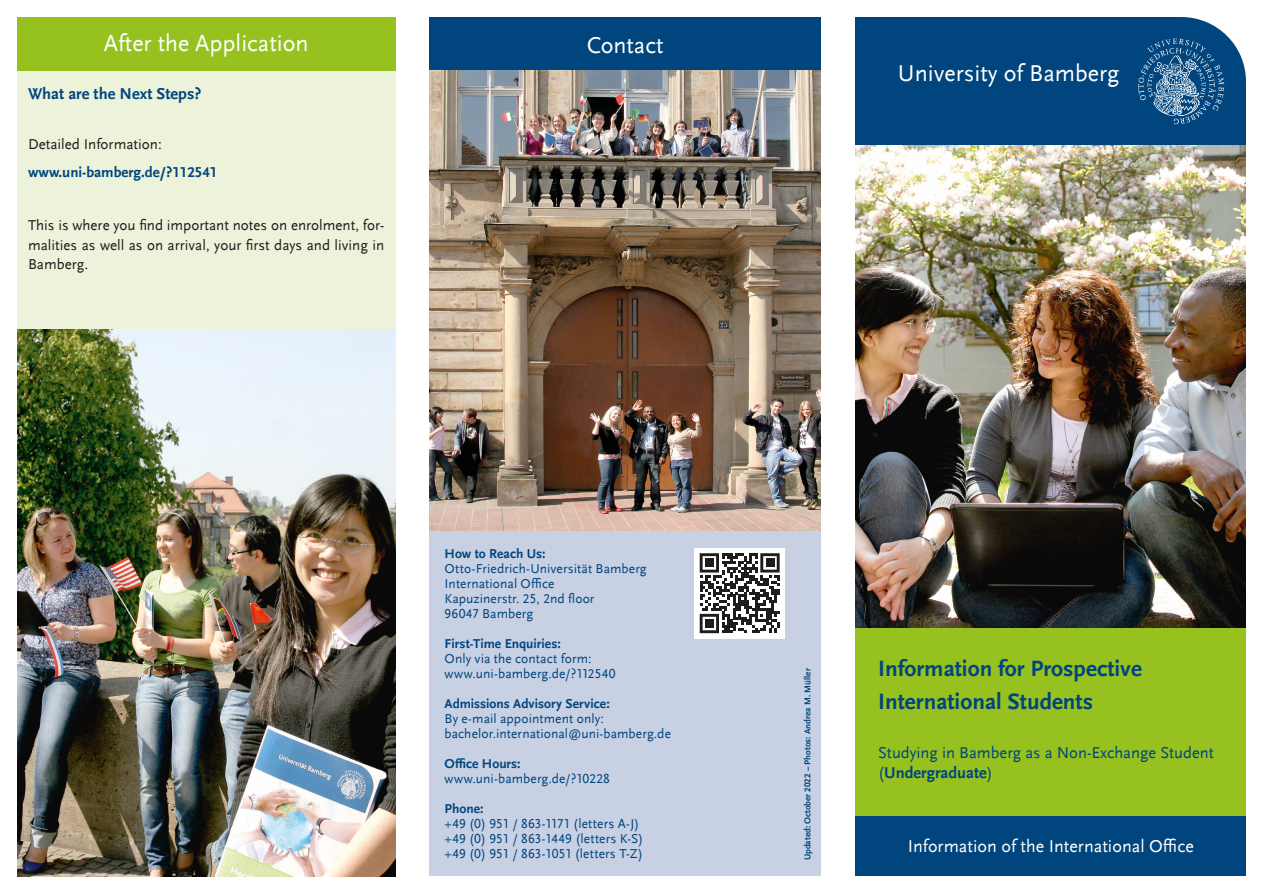
<style>
.page{position:relative;width:1263px;height:893px;background:#fff}
.page>*{position:absolute;margin:0;border:0;box-sizing:border-box;transform-origin:0 0}
.headline_blau{font:24px "UB Scala Sans";color:#fff}
.headline_weiß{font:700 23.25px "UB Scala Sans";color:#00457d}
.t1{font:18px "UB Scala Sans";color:#fff}
.t2{font:16.5px/19.8px "UB Scala Sans";color:#00457d}
.copytext{font:700 16.5px "UB Scala Sans";color:#00457d}
.copytext-2{font:15px/19.5px "UB Scala Sans";color:#1d1d1b;text-align:justify}
.copytext-3{font:700 15px "UB Scala Sans";color:#00457d}
.absender_normal{font:13.5px "UB Scala Sans";letter-spacing:.005em;color:#00457d}
.absender_normal-2{font:700 13.5px "UB Scala Sans";color:#00457d}
.t3{font:700 9px "UB Scala Sans";color:#00457d}
.s1{font-weight:700}
</style>
<div class="page">
<div style="left:855px;top:17px;width:391px;height:129px;background:#00457d"></div>
<svg style="left:1138px;top:38px;width:86px;height:86px;background:#2d6593"></svg>
<img style="left:855px;top:146px;width:391px;height:482px">
<div style="left:429px;top:17px;width:392px;height:859px;background:#c8d0e4"></div>
<div style="left:17px;top:17px;width:378px;height:859px;background:#edf3da"></div>
<div style="left:17px;top:17px;width:378px;height:53px;background:#96c11f"></div>
<div style="left:429px;top:17px;width:392px;height:53px;background:#00457d"></div>
<img style="left:429px;top:70px;width:392px;height:460px">
<div style="left:855px;top:628px;width:391px;height:248px;background:#96c11f"></div>
<div style="left:855px;top:816px;width:391px;height:60px;background:#00457d"></div>
<div style="left:898px;top:64px;width:226px;height:35px;background:#00457d"></div>
<img style="left:17px;top:330px;width:378px;height:546px">
<div style="left:694px;top:548px;width:91px;height:91px;background:#fff"></div>
<svg style="left:700px;top:553px;width:80px;height:80px"></svg>
<div style="left:705px;top:559px;width:8px;height:8px;background:#1d1d1b"></div>
<div style="left:766px;top:559px;width:8px;height:8px;background:#1d1d1b"></div>
<div style="left:705px;top:619px;width:8px;height:9px;background:#1d1d1b"></div>
<p class="headline_blau" style="left:104px;top:29px;width:206px">After the Application</p>
<p class="headline_blau" style="left:587px;top:31px;width:78px">Contact</p>
<p class="copytext" style="left:28px;top:84px;width:175px">What are the Next Steps?</p>
<p class="copytext-2" style="left:28px;top:134px;width:135px">Detailed Information:</p>
<p class="copytext-3" style="left:28px;top:163px;width:191px">www.uni-bamberg.de/?112541</p>
<p class="copytext-2" style="left:28px;top:215px;width:358px">This is where you find important notes on enrolment, for&shy;malities as well as on arrival, your first days and living in Bamberg.</p>
<p class="absender_normal-2" style="left:445px;top:545px;width:103px">How to Reach Us:</p>
<p class="absender_normal" style="left:445px;top:560px;width:204px">Otto-Friedrich-Universität Bamberg</p>
<p class="absender_normal" style="left:445px;top:575px;width:111px">International Office</p>
<p class="absender_normal" style="left:445px;top:590px;width:151px">Kapuzinerstr. 25, 2nd floor</p>
<p class="absender_normal" style="left:445px;top:605px;width:90px">96047 Bamberg</p>
<p class="absender_normal-2" style="left:445px;top:635px;width:118px">First-Time Enquiries:</p>
<p class="absender_normal" style="left:445px;top:650px;width:148px">Only via the contact form:</p>
<p class="absender_normal" style="left:445px;top:665px;width:172px">www.uni-bamberg.de/?112540</p>
<p class="absender_normal-2" style="left:445px;top:695px;width:167px">Admissions Advisory Service:</p>
<p class="absender_normal" style="left:445px;top:710px;width:161px">By e-mail appointment only:</p>
<p class="absender_normal" style="left:445px;top:725px;width:228px">bachelor.international@uni-bamberg.de</p>
<p class="absender_normal-2" style="left:445px;top:755px;width:78px">Office Hours:</p>
<p class="absender_normal" style="left:445px;top:770px;width:167px">www.uni-bamberg.de/?10228</p>
<p class="absender_normal-2" style="left:445px;top:800px;width:41px">Phone:</p>
<p class="absender_normal" style="left:445px;top:815px;width:196px">+49 (0) 951 / 863-1171 (letters A-J)</p>
<p class="absender_normal" style="left:445px;top:830px;width:200px">+49 (0) 951 / 863-1449 (letters K-S)</p>
<p class="absender_normal" style="left:445px;top:845px;width:200px">+49 (0) 951 / 863-1051 (letters T-Z)</p>
<p class="headline_blau" style="left:898px;top:60px;width:223px">University of Bamberg</p>
<p class="t3" style="left:802px;top:860px;width:194px;rotate:-90deg">Updated: October 2022 – Photos: Andrea M. Müller</p>
<p class="headline_weiß" style="left:878px;top:654px;width:265px">Information for Prospective</p>
<p class="headline_weiß" style="left:878px;top:687px;width:217px">International Students</p>
<p class="t2" style="left:878px;top:742px;width:337px">Studying in Bamberg as a Non-Exchange Student (<span class="s1">Undergraduate</span>)</p>
<p class="t1" style="left:908px;top:836px;width:288px">Information of the International Office</p>
</div>
